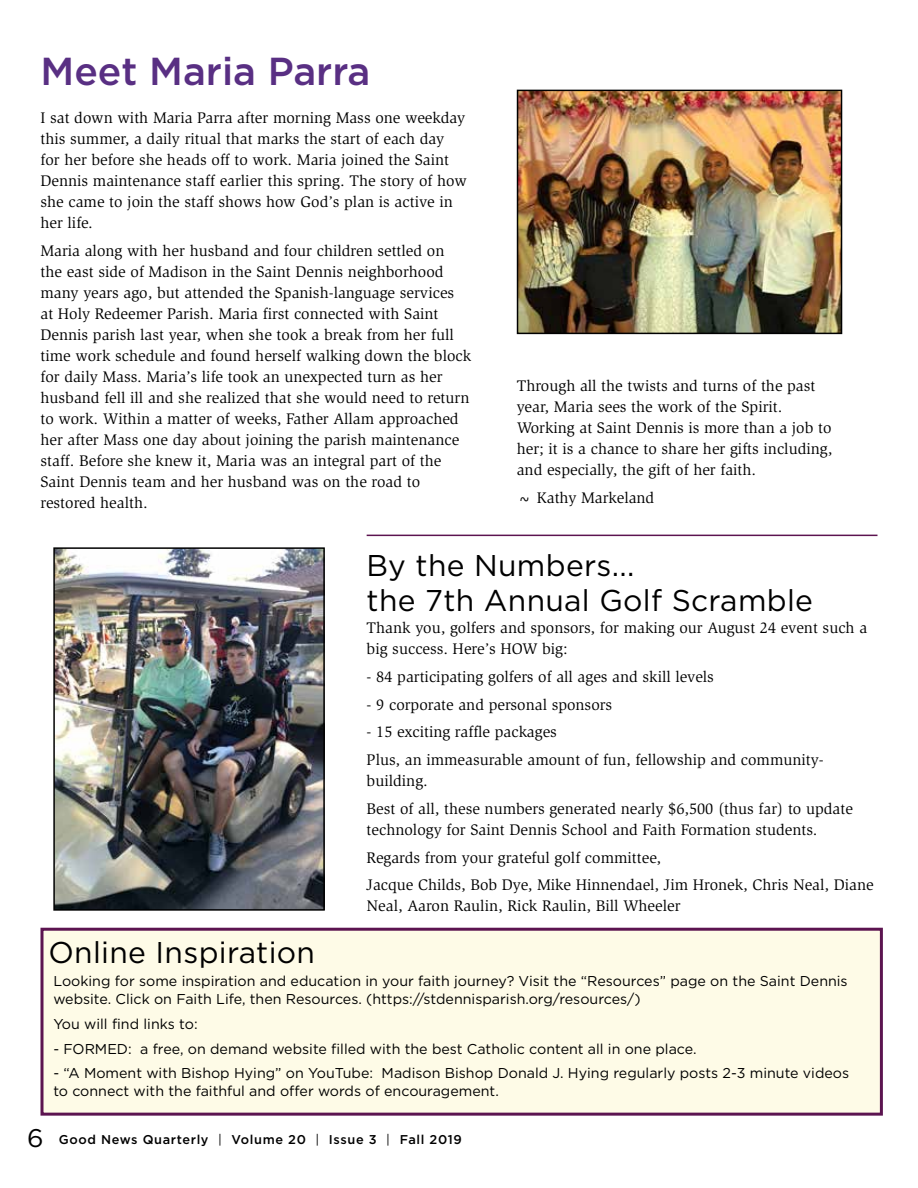
<style>
.page{position:relative;width:918px;height:1188px;background:#fff}
.page>*{position:absolute;margin:0;border:0;box-sizing:border-box;transform-origin:0 0}
.t1{font:500 39px "Gotham";color:#592f83}
.t2{font:30px/34.5px "Gotham";letter-spacing:.01em;color:#000}
.t3{font:15.75px/21px "Slimbach";color:#000}
.t4{font:14.25px/18px "Gotham";color:#000}
.t5{font:500 12.75px "Gotham";letter-spacing:.05em;color:#000}
.s1{font-weight:400;font-size:25.5px}
.s2{font-weight:400}
</style>
<div class="page">
<img style="left:520px;top:93px;width:319px;height:238px">
<div style="left:517px;top:90px;width:325px;height:244px;border:2px solid #000"></div>
<div style="left:40px;top:928px;width:843px;height:188px;background:#fefbe7;border:3px solid #5c1450"></div>
<hr style="left:367px;top:535px;width:511px;height:1px;background:#5c1450">
<img style="left:56px;top:550px;width:266px;height:358px">
<div style="left:53px;top:547px;width:272px;height:364px;border:2px solid #000"></div>
<h1 class="t1" style="left:40px;top:45px;width:331px">Meet Maria Parra</h1>
<p class="t3" style="left:40px;top:107px;width:428px">I sat down with Maria Parra after morning Mass one weekday this summer, a daily ritual that marks the start of each day for her before she heads off to work. Maria joined the Saint Dennis maintenance staff earlier this spring. The story of how she came to join the staff shows how God’s plan is active in her life.</p>
<p class="t3" style="left:40px;top:240px;width:432px">Maria along with her husband and four children settled on<br>the east side of Madison in the Saint Dennis neighborhood many years ago, but attended the Spanish-language services<br>at Holy Redeemer Parish. Maria first connected with Saint Dennis parish last year, when she took a break from her full time work schedule and found herself walking down the block for daily Mass. Maria’s life took an unexpected turn as her husband fell ill and she realized that she would need to return to work. Within a matter of weeks, Father Allam approached her after Mass one day about joining the parish maintenance staff. Before she knew it, Maria was an integral part of the Saint Dennis team and her husband was on the road to restored health.</p>
<p class="t3" style="left:517px;top:375px;width:317px">Through all the twists and turns of the past year, Maria sees the work of the Spirit.<br>Working at Saint Dennis is more than a job to her; it is a chance to share her gifts including, and especially, the gift of her faith.</p>
<p class="t3" style="left:517px;top:487px;width:139px">~ Kathy Markeland</p>
<h2 class="t2" style="left:367px;top:548px;width:448px">By the Numbers...<br>the 7th Annual Golf Scramble</h2>
<p class="t3" style="left:367px;top:618px;width:502px">Thank you, golfers and sponsors, for making our August 24 event such a big success. Here’s HOW big:</p>
<p class="t3" style="left:367px;top:666px;width:349px">- 84 participating golfers of all ages and skill levels</p>
<p class="t3" style="left:367px;top:694px;width:247px">- 9 corporate and personal sponsors</p>
<p class="t3" style="left:367px;top:718px;width:459px;line-height:27.8px">- 15 exciting raffle packages<br>Plus, an immeasurable amount of fun, fellowship and community-</p>
<p class="t3" style="left:367px;top:767px;width:488px;line-height:27.8px">building.<br>Best of all, these numbers generated nearly $6,500 (thus far) to update</p>
<p class="t3" style="left:367px;top:816px;width:509px;line-height:27.8px">technology for Saint Dennis School and Faith Formation students.<br>Regards from your grateful golf committee,<br>Jacque Childs, Bob Dye, Mike Hinnendael, Jim Hronek, Chris Neal, Diane</p>
<p class="t3" style="left:367px;top:896px;width:315px">Neal, Aaron Raulin, Rick Raulin, Bill Wheeler</p>
<h2 class="t2" style="left:49px;top:934px;width:268px">Online Inspiration</h2>
<p class="t4" style="left:53px;top:972px;width:796px">Looking for some inspiration and education in your faith journey? Visit the “Resources” page on the Saint Dennis website. Click on Faith Life, then Resources. (https://stdennisparish.org/resources/)</p>
<p class="t4" style="left:53px;top:1015px;width:146px">You will find links to:</p>
<p class="t4" style="left:53px;top:1039px;width:645px">- FORMED: a free, on demand website filled with the best Catholic content all in one place.</p>
<p class="t4" style="left:53px;top:1064px;width:797px">- “A Moment with Bishop Hying” on YouTube: Madison Bishop Donald J. Hying regularly posts 2-3 minute videos to connect with the faithful and offer words of encouragement.</p>
<p class="t5" style="left:27px;top:1131px;width:436px"><span class="s1">6</span> Good News Quarterly <span class="s2">|</span> Volume 20 <span class="s2">|</span> Issue 3 <span class="s2">|</span> Fall 2019</p>
</div>
